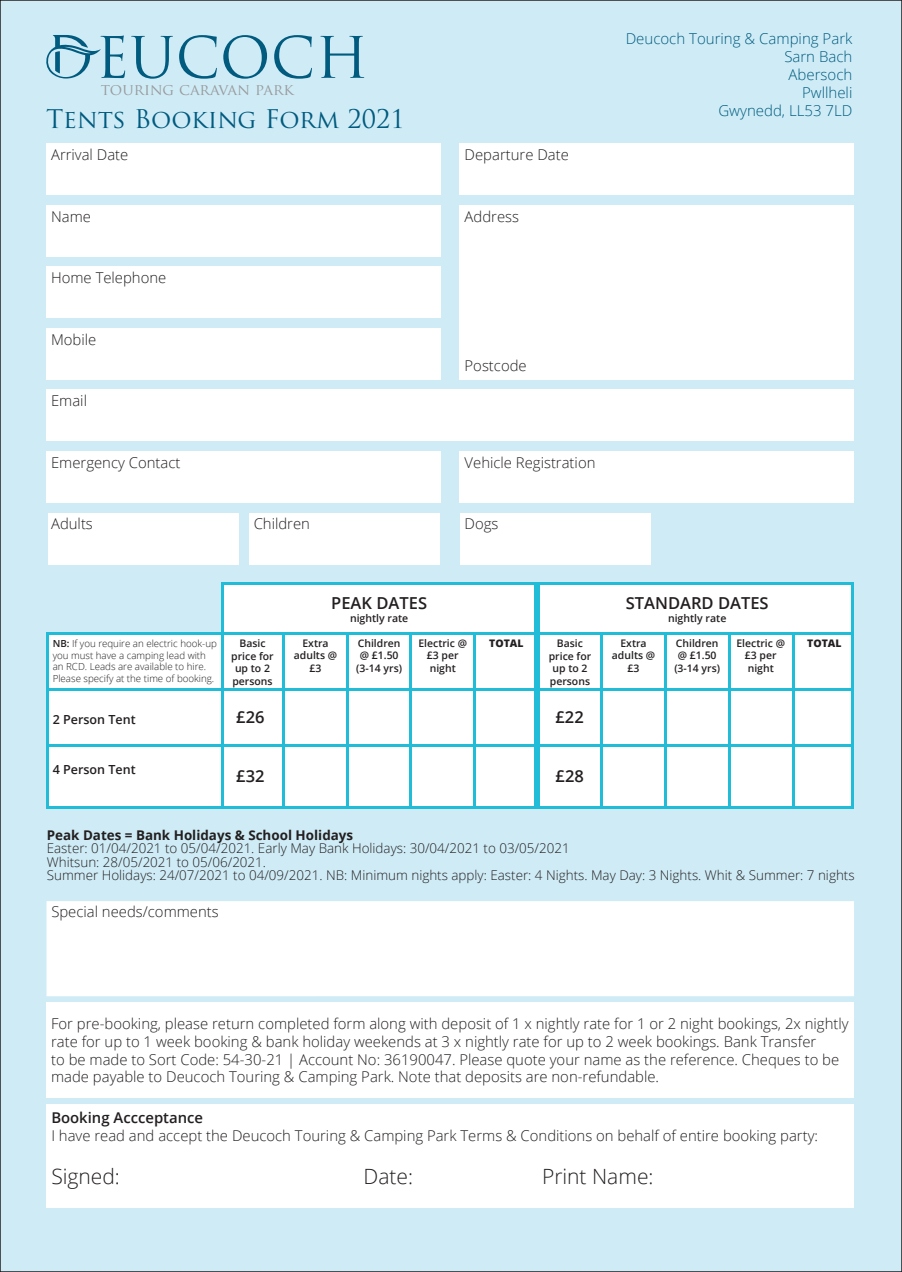
<style>
.page{position:relative;width:902px;height:1272px;background:#fff}
.page>*{position:absolute;margin:0;border:0;box-sizing:border-box;transform-origin:0 0}
.t1{font:55.5px "Trajan Pro";color:#005b7f}
.t2{font:25.05px "Trajan Pro";color:#005b7f}
.t3{font:300 21px "Open Sans";color:#231f20}
.t4{font:600 16.5px "Open Sans";color:#231f20}
.t5{font:15.45px "Trajan Pro";color:#999b9e}
.t6{font:300 15px/18px "Open Sans";color:#005b7f;text-align:right}
.t7{font:300 14.85px/17.9px "Open Sans";color:#231f20}
.t8{font:600 14.85px "Open Sans";color:#231f20}
.t9{font:300 13.35px/13.5px "Open Sans";color:#231f20}
.t10{font:700 13.35px "Open Sans";color:#231f20}
.t11{font:600 12.45px "Open Sans";color:#231f20}
.t12{font:600 10.5px/12.5px "Open Sans";color:#231f20;text-align:center}
.t13{font:800 10.5px "Open Sans";color:#231f20}
.t14{font:300 9.75px/11.7px "Open Sans";color:#231f20}
.s1{font-weight:600}
</style>
<div class="page">
<div style="left:0;top:0;width:901px;height:1271px;background:#cfecf6"></div>
<div style="left:223px;top:582px;width:630px;height:51px;background:#fff"></div>
<div style="left:460px;top:144px;width:393px;height:51px;background:#fff"></div>
<div style="left:46px;top:144px;width:394px;height:51px;background:#fff"></div>
<div style="left:46px;top:205px;width:394px;height:51px;background:#fff"></div>
<div style="left:460px;top:205px;width:393px;height:51px;background:#fff"></div>
<div style="left:460px;top:256px;width:393px;height:51px;background:#fff"></div>
<div style="left:460px;top:307px;width:393px;height:72px;background:#fff"></div>
<div style="left:46px;top:267px;width:394px;height:51px;background:#fff"></div>
<div style="left:46px;top:328px;width:394px;height:51px;background:#fff"></div>
<div style="left:46px;top:390px;width:807px;height:51px;background:#fff"></div>
<div style="left:46px;top:451px;width:394px;height:51px;background:#fff"></div>
<div style="left:460px;top:451px;width:393px;height:51px;background:#fff"></div>
<div style="left:48px;top:513px;width:190px;height:51px;background:#fff"></div>
<div style="left:249px;top:513px;width:190px;height:51px;background:#fff"></div>
<hr style="left:46px;top:632px;width:807px;height:3px;background:#20bcd8">
<div style="left:460px;top:513px;width:190px;height:51px;background:#fff"></div>
<div style="left:46px;top:635px;width:807px;height:172px;background:#fff"></div>
<hr style="left:46px;top:688px;width:806px;height:3px;background:#20bcd8">
<hr style="left:221px;top:582px;width:3px;height:226px;background:#20bcd8">
<hr style="left:48px;top:744px;width:805px;height:3px;background:#20bcd8">
<hr style="left:282px;top:633px;width:3px;height:174px;background:#20bcd8">
<hr style="left:346px;top:633px;width:3px;height:174px;background:#20bcd8">
<hr style="left:409px;top:633px;width:3px;height:174px;background:#20bcd8">
<hr style="left:473px;top:632px;width:3px;height:175px;background:#20bcd8">
<div style="left:534px;top:582px;width:5px;height:225px;background:#20bcd8"></div>
<hr style="left:600px;top:633px;width:3px;height:174px;background:#20bcd8">
<hr style="left:664px;top:633px;width:2px;height:174px;background:#20bcd8">
<hr style="left:727px;top:633px;width:3px;height:175px;background:#20bcd8">
<hr style="left:792px;top:633px;width:3px;height:174px;background:#20bcd8">
<hr style="left:46px;top:632px;width:3px;height:176px;background:#20bcd8">
<hr style="left:47px;top:806px;width:806px;height:2px;background:#20bcd8">
<hr style="left:850px;top:582px;width:3px;height:226px;background:#20bcd8">
<div style="left:46px;top:901px;width:807px;height:95px;background:#fff"></div>
<div style="left:46px;top:1002px;width:807px;height:95px;background:#fff"></div>
<div style="left:46px;top:1104px;width:807px;height:104px;background:#fff"></div>
<hr style="left:223px;top:582px;width:630px;height:3px;background:#20bcd8">
<svg style="left:46px;top:35px;width:55px;height:44px"></svg>
<h1 class="t1" style="left:95px;top:22px;width:275px">EUCOCH</h1>
<p class="t5" style="left:101px;top:79px;width:194px">touring caravan park</p>
<h2 class="t2" style="left:46px;top:103px;width:360px">Tents Booking Form 2021</h2>
<p class="t7" style="left:51px;top:145px;width:79px">Arrival Date</p>
<p class="t7" style="left:464px;top:145px;width:106px">Departure Date</p>
<p class="t7" style="left:51px;top:207px;width:41px">Name</p>
<p class="t7" style="left:464px;top:207px;width:56px">Address</p>
<p class="t7" style="left:51px;top:268px;width:117px">Home Telephone</p>
<p class="t7" style="left:51px;top:330px;width:47px">Mobile</p>
<p class="t7" style="left:51px;top:391px;width:37px">Email</p>
<p class="t7" style="left:464px;top:356px;width:64px">Postcode</p>
<p class="t7" style="left:51px;top:453px;width:131px">Emergency Contact</p>
<p class="t7" style="left:464px;top:453px;width:132px">Vehicle Registration</p>
<p class="t7" style="left:51px;top:514px;width:43px">Adults</p>
<p class="t7" style="left:254px;top:514px;width:58px">Children</p>
<p class="t7" style="left:464px;top:514px;width:35px">Dogs</p>
<p class="t4" style="left:331px;top:591px;width:97px">PEAK DATES</p>
<p class="t12" style="left:350px;top:611px;width:60px">nightly rate</p>
<p class="t6" style="left:625px;top:29px;width:228px">Deucoch Touring &amp; Camping Park<br>Sarn Bach<br>Abersoch<br>Pwllheli<br>Gwynedd, LL53 7LD</p>
<p class="t4" style="left:625px;top:591px;width:144px">STANDARD DATES</p>
<p class="t12" style="left:668px;top:611px;width:60px">nightly rate</p>
<p class="t14" style="left:53px;top:637px;width:166px"><span class="s1">NB:</span> If you require an electric hook-up you must have a camping lead with an RCD. Leads are available to hire.<br>Please specify at the time of booking.</p>
<p class="t12" style="left:231px;top:637px;width:44px">Basic price for up to 2 persons</p>
<p class="t12" style="left:294px;top:636px;width:45px">Extra adults @ £3</p>
<p class="t12" style="left:356px;top:636px;width:47px">Children @ £1.50 (3-14 yrs)</p>
<p class="t12" style="left:418px;top:636px;width:50px">Electric @ £3 per night</p>
<p class="t13" style="left:489px;top:635px;width:36px">TOTAL</p>
<p class="t12" style="left:548px;top:637px;width:44px">Basic price for up to 2 persons</p>
<p class="t12" style="left:612px;top:636px;width:45px">Extra adults @ £3</p>
<p class="t12" style="left:674px;top:636px;width:47px">Children @ £1.50 (3-14 yrs)</p>
<p class="t12" style="left:736px;top:636px;width:50px">Electric @ £3 per night</p>
<p class="t13" style="left:807px;top:635px;width:36px">TOTAL</p>
<p class="t4" style="left:236px;top:705px;width:30px">£26</p>
<p class="t4" style="left:555px;top:705px;width:30px">£22</p>
<p class="t11" style="left:53px;top:710px;width:84px">2 Person Tent</p>
<p class="t11" style="left:53px;top:760px;width:84px">4 Person Tent</p>
<p class="t4" style="left:236px;top:764px;width:30px">£32</p>
<p class="t4" style="left:555px;top:765px;width:30px">£28</p>
<p class="t10" style="left:47px;top:825px;width:308px">Peak Dates = Bank Holidays &amp; School Holidays</p>
<p class="t9" style="left:47px;top:841px;width:809px">Easter: 01/04/2021 to 05/04/2021. Early May Bank Holidays: 30/04/2021 to 03/05/2021<br>Whitsun: 28/05/2021 to 05/06/2021.<br>Summer Holidays: 24/07/2021 to 04/09/2021. NB: Minimum nights apply: Easter: 4 Nights. May Day: 3 Nights. Whit &amp; Summer: 7 nights</p>
<p class="t7" style="left:51px;top:902px;width:169px">Special needs/comments</p>
<p class="t7" style="left:51px;top:1014px;width:799px">For pre-booking, please return completed form along with deposit of 1 x nightly rate for 1 or 2 night bookings, 2x nightly rate for up to 1 week booking &amp; bank holiday weekends at 3 x nightly rate for up to 2 week bookings. Bank Transfer<br>to be made to Sort Code: 54-30-21 | Account No: 36190047. Please quote your name as the reference. Cheques to be made payable to Deucoch Touring &amp; Camping Park. Note that deposits are non-refundable.</p>
<p class="t8" style="left:51px;top:1107px;width:153px">Booking Accceptance</p>
<p class="t7" style="left:51px;top:1125px;width:768px">I have read and accept the Deucoch Touring &amp; Camping Park Terms &amp; Conditions on behalf of entire booking party:</p>
<h3 class="t3" style="left:51px;top:1161px;width:70px">Signed:</h3>
<h3 class="t3" style="left:363px;top:1161px;width:51px">Date:</h3>
<h3 class="t3" style="left:542px;top:1161px;width:113px">Print Name:</h3>
</div>
